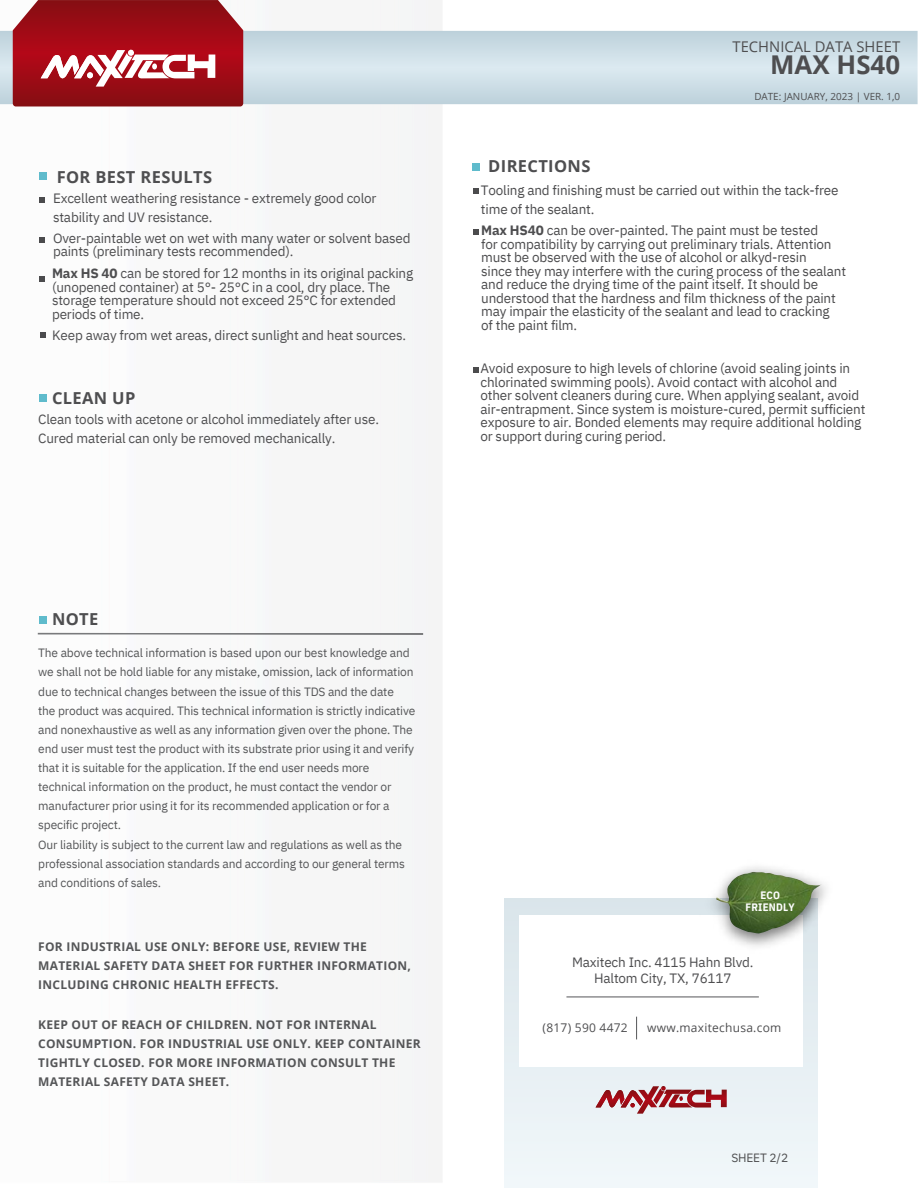
<style>
.page{position:relative;width:918px;height:1188px;background:#fff}
.page>*{position:absolute;margin:0;border:0;box-sizing:border-box;transform-origin:0 0}
.t1{font:700 25.95px "Open Sans";letter-spacing:.005em;color:#4e4e50}
.t2{font:700 16.5px "Open Sans";letter-spacing:.02em;color:#4e4e50}
.t3{font:14.85px "Open Sans";letter-spacing:.005em;color:#4e4e50}
.t4{font:13.5px/19.2px "IBM Plex Sans";letter-spacing:-.015em;color:#4b4b4d}
.t5{font:13.5px/19.2px "IBM Plex Sans";letter-spacing:-.015em;color:#4e4e50}
.t6{font:12px/19.2px "IBM Plex Sans";letter-spacing:-.015em;color:#555658}
.t7{font:700 12px/19px "Open Sans";letter-spacing:.025em;color:#555658}
.t8{font:12px "Open Sans";letter-spacing:.025em;color:#4e4e50}
.t9{font:12px "IBM Plex Sans";letter-spacing:-.015em;color:#4e4e50}
.t10{font:700 10.8px/12.3px "IBM Plex Sans Cond";letter-spacing:.02em;color:#fff;text-align:center}
.t11{font:9.9px "Open Sans";letter-spacing:.005em;color:#4e4e50}
.s1{font-weight:700}
.s2{font-weight:700;color:#4e4e50}
</style>
<div class="page">
<div style="left:505px;top:898px;width:312px;height:290px;background:linear-gradient(to bottom,#dae5ea,#f1f7fa)"></div>
<div style="left:519px;top:916px;width:284px;height:151px;background:#fff"></div>
<img style="left:662px;top:867px;width:164px;height:126px">
<img style="left:716px;top:872px;width:106px;height:62px">
<img style="left:0;top:0;width:442px;height:1182px">
<div style="left:39px;top:173px;width:8px;height:7px;background:#5fbbcc"></div>
<div style="left:39px;top:394px;width:8px;height:8px;background:#5fbbcc"></div>
<svg style="left:38px;top:633px;width:386px;height:2px"></svg>
<div style="left:39px;top:617px;width:8px;height:7px;background:#5fbbcc"></div>
<div style="left:473px;top:163px;width:7px;height:8px;background:#5fbbcc"></div>
<svg style="left:636px;top:1017px;width:1px;height:22px"></svg>
<svg style="left:0;top:31px;width:918px;height:73px;background:#ccdce5"></svg>
<svg style="left:13px;top:0;width:230px;height:106px;background:#a92d35"></svg>
<hr style="left:566px;top:997px;width:193px;height:1px;background:#555658">
<svg style="left:596px;top:1086px;width:131px;height:28px;background:#c89197"></svg>
<svg style="left:39px;top:197px;width:6px;height:6px"></svg>
<svg style="left:39px;top:237px;width:6px;height:6px"></svg>
<svg style="left:39px;top:276px;width:6px;height:6px"></svg>
<svg style="left:40px;top:332px;width:5px;height:5px"></svg>
<svg style="left:473px;top:188px;width:6px;height:6px"></svg>
<svg style="left:473px;top:229px;width:6px;height:5px"></svg>
<svg style="left:473px;top:367px;width:6px;height:6px"></svg>
<p class="t2" style="left:57px;top:165px;width:157px">FOR BEST RESULTS</p>
<h3 class="t5" style="left:53px;top:188px;width:325px">Excellent weathering resistance - extremely good color stability and UV resistance.</h3>
<h3 class="t5" style="left:53px;top:228px;width:359px">Over-paintable wet on wet with many water or solvent based</h3>
<h3 class="t5" style="left:53px;top:242px;width:242px">paints (preliminary tests recommended).</h3>
<h3 class="t5" style="left:52px;top:264px;width:363px"><span class="s1">Max HS 40</span> can be stored for 12 months in its original packing</h3>
<h3 class="t5" style="left:52px;top:277px;width:340px">(unopened container) at 5°- 25°C in a cool, dry place. The</h3>
<h3 class="t5" style="left:52px;top:291px;width:346px">storage temperature should not exceed 25°C for extended</h3>
<h3 class="t5" style="left:52px;top:304px;width:94px">periods of time.</h3>
<h3 class="t5" style="left:52px;top:325px;width:355px">Keep away from wet areas, direct sunlight and heat sources.</h3>
<p class="t2" style="left:52px;top:386px;width:85px">CLEAN UP</p>
<h1 class="t5" style="left:38px;top:410px;width:342px">Clean tools with acetone or alcohol immediately after use.<br>Cured material can only be removed mechanically.</h1>
<p class="t2" style="left:488px;top:155px;width:104px">DIRECTIONS</p>
<h3 class="t3" style="left:732px;top:36px;width:169px">TECHNICAL DATA SHEET</h3>
<h3 class="t1" style="left:770px;top:46px;width:132px">MAX HS40</h3>
<h3 class="t11" style="left:754px;top:89px;width:147px">DATE: JANUARY, 2023 | VER. 1,0</h3>
<h1 class="t4" style="left:481px;top:180px;width:359px">Tooling and finishing must be carried out within the tack-free time of the sealant.</h1>
<h3 class="t4" style="left:481px;top:220px;width:339px"><span class="s2">Max HS40</span> can be over-painted. The paint must be tested</h3>
<p class="t4" style="left:481px;top:234px;width:352px">for compatibility by carrying out preliminary trials. Attention</p>
<h1 class="t4" style="left:481px;top:247px;width:327px">must be observed with the use of alcohol or alkyd-resin</h1>
<h6 class="t4" style="left:481px;top:261px;width:366px">since they may interfere with the curing process of the sealant</h6>
<h4 class="t4" style="left:481px;top:274px;width:339px">and reduce the drying time of the paint itself. It should be</h4>
<h4 class="t4" style="left:481px;top:288px;width:356px">understood that the hardness and film thickness of the paint</h4>
<h1 class="t4" style="left:481px;top:301px;width:350px">may impair the elasticity of the sealant and lead to cracking</h1>
<p class="t4" style="left:481px;top:315px;width:98px">of the paint film.</p>
<h3 class="t4" style="left:480px;top:358px;width:371px">Avoid exposure to high levels of chlorine (avoid sealing joints in</h3>
<h3 class="t4" style="left:480px;top:372px;width:358px">chlorinated swimming pools). Avoid contact with alcohol and</h3>
<h3 class="t4" style="left:480px;top:385px;width:380px">other solvent cleaners during cure. When applying sealant, avoid</h3>
<h3 class="t4" style="left:480px;top:399px;width:386px">air-entrapment. Since system is moisture-cured, permit sufficient</h3>
<h3 class="t4" style="left:480px;top:412px;width:382px">exposure to air. Bonded elements may require additional holding</h3>
<h3 class="t4" style="left:480px;top:426px;width:187px">or support during curing period.</h3>
<h2 class="t2" style="left:52px;top:608px;width:48px">NOTE</h2>
<h3 class="t6" style="left:38px;top:643px;width:379px">The above technical information is based upon our best knowledge and we shall not be hold liable for any mistake, omission, lack of information due to technical changes between the issue of this TDS and the date<br>the product was acquired. This technical information is strictly indicative and nonexhaustive as well as any information given over the phone. The end user must test the product with its substrate prior using it and verify that it is suitable for the application. If the end user needs more technical information on the product, he must contact the vendor or manufacturer prior using it for its recommended application or for a specific project.<br>Our liability is subject to the current law and regulations as well as the professional association standards and according to our general terms and conditions of sales.</h3>
<h3 class="t10" style="left:746px;top:889px;width:51px">ECO<br>FRIENDLY</h3>
<h3 class="t7" style="left:38px;top:937px;width:374px">FOR INDUSTRIAL USE ONLY: BEFORE USE, REVIEW THE<br>MATERIAL SAFETY DATA SHEET FOR FURTHER INFORMATION,<br>INCLUDING CHRONIC HEALTH EFFECTS.</h3>
<h3 class="t7" style="left:38px;top:1015px;width:384px">KEEP OUT OF REACH OF CHILDREN. NOT FOR INTERNAL CONSUMPTION. FOR INDUSTRIAL USE ONLY. KEEP CONTAINER TIGHTLY CLOSED. FOR MORE INFORMATION CONSULT THE MATERIAL SAFETY DATA SHEET.</h3>
<h3 class="t8" style="left:543px;top:1019px;width:87px">(817) 590 4472</h3>
<h3 class="t8" style="left:647px;top:1019px;width:136px">www.maxitechusa.com</h3>
<p class="t5" style="left:572px;top:954px;width:183px;line-height:15.8px;text-align:center">Maxitech Inc. 4115 Hahn Blvd.<br>Haltom City, TX, 76117</p>
<h3 class="t9" style="left:731px;top:1150px;width:58px">SHEET 2/2</h3>
</div>
